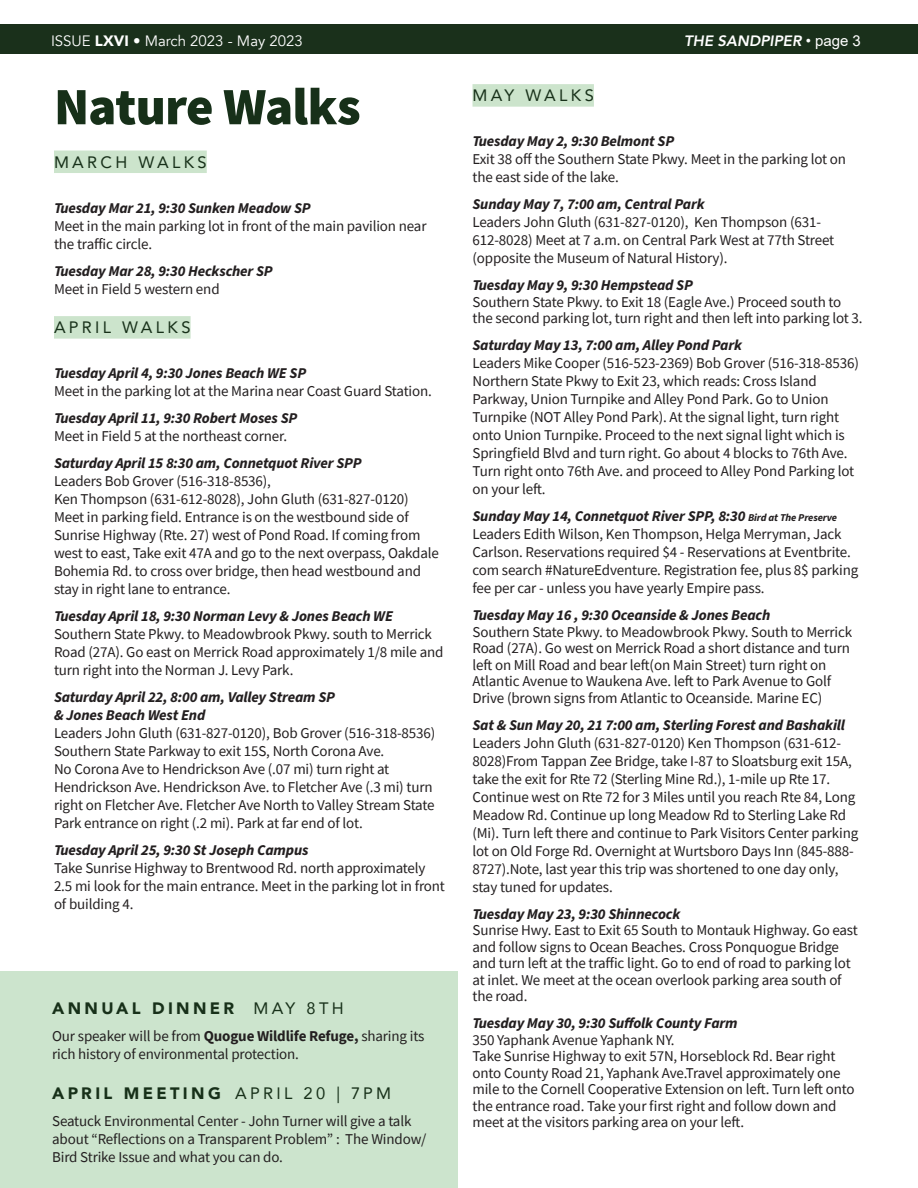
<style>
.page{position:relative;width:918px;height:1188px;background:#fff}
.page>*{position:absolute;margin:0;border:0;box-sizing:border-box;transform-origin:0 0}
.Cap_Light_Feature-Su{font:900 52.5px "Source Sans Pro";letter-spacing:-.015em;color:#173019}
.Cap_Light_Feature-Su-2{font:900 16.5px "Avenir";letter-spacing:.2em;color:#173019}
.Cap_Light_Feature-Su-3{font:16.5px "Avenir";letter-spacing:.205em;color:#173019}
.Cap_Light_Feature-Su-4{font:15px/18px "Source Sans Pro";letter-spacing:-.01em;color:#231f20}
.t1{font:italic 700 15px "Source Sans Pro";letter-spacing:-.01em;color:#231f20}
.t2{font:15px "Avenir";color:#fff}
.t3{font:italic 800 15px "Avenir";color:#fff}
.s1{font-weight:900}
.s2{font-family:"Arial";font-weight:400;font-style:normal}
.s3{font-size:10.5px}
.s4{font-weight:400}
.s5{font-weight:700}
</style>
<div class="page">
<div style="left:0;top:25px;width:918px;height:29px;background:#1a301b"></div>
<div style="left:54px;top:151px;width:153px;height:22px;background:#cce4cc"></div>
<div style="left:54px;top:316px;width:137px;height:23px;background:#cce4cc"></div>
<div style="left:472px;top:84px;width:122px;height:23px;background:#cce4cc"></div>
<div style="left:0;top:972px;width:457px;height:216px;background:#cce4cd"></div>
<p class="t2" style="left:51px;top:32px;width:253px">ISSUE <span class="s1">LXVI</span> • March 2023 - May 2023</p>
<p class="t3" style="left:684px;top:32px;width:178px">THE SANDPIPER <span class="s2">• page 3</span></p>
<p class="Cap_Light_Feature-Su" style="left:54px;top:71px;width:308px">Nature Walks</p>
<p class="Cap_Light_Feature-Su-3" style="left:54px;top:149px;width:154px">MARCH WALKS</p>
<p class="t1" style="left:54px;top:198px;width:258px">Tuesday Mar 21, 9:30 Sunken Meadow SP</p>
<p class="Cap_Light_Feature-Su-4" style="left:54px;top:217px;width:374px">Meet in the main parking lot in front of the main pavilion near the traffic circle.</p>
<p class="t1" style="left:54px;top:261px;width:220px">Tuesday Mar 28, 9:30 Heckscher SP</p>
<p class="Cap_Light_Feature-Su-4" style="left:54px;top:280px;width:167px">Meet in Field 5 western end</p>
<p class="Cap_Light_Feature-Su-3" style="left:54px;top:314px;width:138px">APRIL WALKS</p>
<p class="t1" style="left:54px;top:363px;width:254px">Tuesday April 4, 9:30 Jones Beach WE SP</p>
<p class="Cap_Light_Feature-Su-4" style="left:54px;top:382px;width:379px">Meet in the parking lot at the Marina near Coast Guard Station.</p>
<p class="t1" style="left:54px;top:408px;width:245px">Tuesday April 11, 9:30 Robert Moses SP</p>
<p class="Cap_Light_Feature-Su-4" style="left:54px;top:427px;width:235px">Meet in Field 5 at the northeast corner.</p>
<p class="t1" style="left:54px;top:453px;width:309px">Saturday April 15 8:30 am, Connetquot River SPP</p>
<p class="Cap_Light_Feature-Su-4" style="left:54px;top:472px;width:219px">Leaders Bob Grover (516-318-8536),</p>
<p class="Cap_Light_Feature-Su-4" style="left:54px;top:490px;width:356px">Ken Thompson (631-612-8028), John Gluth (631-827-0120)</p>
<p class="Cap_Light_Feature-Su-4" style="left:54px;top:508px;width:387px">Meet in parking field. Entrance is on the westbound side of Sunrise Highway (Rte. 27) west of Pond Road. If coming from west to east, Take exit 47A and go to the next overpass, Oakdale Bohemia Rd. to cross over bridge, then head westbound and stay in right lane to entrance.</p>
<p class="t1" style="left:54px;top:606px;width:341px">Tuesday April 18, 9:30 Norman Levy &amp; Jones Beach WE</p>
<p class="Cap_Light_Feature-Su-4" style="left:54px;top:625px;width:391px">Southern State Pkwy. to Meadowbrook Pkwy. south to Merrick<br>Road (27A). Go east on Merrick Road approximately 1/8 mile and turn right into the Norman J. Levy Park.</p>
<p class="t1" style="left:54px;top:687px;width:283px">Saturday April 22, 8:00 am, Valley Stream SP</p>
<p class="t1" style="left:54px;top:705px;width:153px">&amp; Jones Beach West End</p>
<p class="Cap_Light_Feature-Su-4" style="left:54px;top:724px;width:383px">Leaders John Gluth (631-827-0120), Bob Grover (516-318-8536)</p>
<p class="Cap_Light_Feature-Su-4" style="left:54px;top:742px;width:382px">Southern State Parkway to exit 15S, North Corona Ave.<br>No Corona Ave to Hendrickson Ave (.07 mi) turn right at Hendrickson Ave. Hendrickson Ave. to Fletcher Ave (.3 mi) turn right on Fletcher Ave. Fletcher Ave North to Valley Stream State Park entrance on right (.2 mi). Park at far end of lot.</p>
<p class="t1" style="left:54px;top:840px;width:256px">Tuesday April 25, 9:30 St Joseph Campus</p>
<p class="Cap_Light_Feature-Su-4" style="left:54px;top:859px;width:393px">Take Sunrise Highway to Brentwood Rd. north approximately<br>2.5 mi look for the main entrance. Meet in the parking lot in front of building 4.</p>
<p class="Cap_Light_Feature-Su-3" style="left:472px;top:82px;width:123px">MAY WALKS</p>
<p class="t1" style="left:472px;top:131px;width:203px">Tuesday May 2, 9:30 Belmont SP</p>
<p class="Cap_Light_Feature-Su-4" style="left:472px;top:150px;width:375px">Exit 38 off the Southern State Pkwy. Meet in the parking lot on the east side of the lake.</p>
<p class="t1" style="left:472px;top:194px;width:234px">Sunday May 7, 7:00 am, Central Park</p>
<p class="Cap_Light_Feature-Su-4" style="left:472px;top:213px;width:363px">Leaders John Gluth (631-827-0120), Ken Thompson (631-<br>612-8028) Meet at 7 a.m. on Central Park West at 77th Street (opposite the Museum of Natural History).</p>
<p class="t1" style="left:472px;top:275px;width:222px">Tuesday May 9, 9:30 Hempstead SP</p>
<p class="Cap_Light_Feature-Su-4" style="left:472px;top:294px;width:392px;line-height:16.5px">Southern State Pkwy. to Exit 18 (Eagle Ave.) Proceed south to the second parking lot, turn right and then left into parking lot 3.</p>
<p class="t1" style="left:472px;top:335px;width:271px">Saturday May 13, 7:00 am, Alley Pond Park</p>
<p class="Cap_Light_Feature-Su-4" style="left:472px;top:354px;width:388px">Leaders Mike Cooper (516-523-2369) Bob Grover (516-318-8536)</p>
<p class="Cap_Light_Feature-Su-4" style="left:472px;top:372px;width:383px">Northern State Pkwy to Exit 23, which reads: Cross Island Parkway, Union Turnpike and Alley Pond Park. Go to Union Turnpike (NOT Alley Pond Park). At the signal light, turn right onto Union Turnpike. Proceed to the next signal light which is Springfield Blvd and turn right. Go about 4 blocks to 76th Ave.<br>Turn right onto 76th Ave. and proceed to Alley Pond Parking lot on your left.</p>
<p class="t1" style="left:472px;top:506px;width:366px">Sunday May 14, Connetquot River SPP, 8:30 <span class="s3">Bird at The Preserve</span></p>
<p class="Cap_Light_Feature-Su-4" style="left:472px;top:525px;width:387px">Leaders Edith Wilson, Ken Thompson, Helga Merryman, Jack Carlson. Reservations required $4 - Reservations at Eventbrite. com search #NatureEdventure. Registration fee, plus 8$ parking fee per car - unless you have yearly Empire pass.</p>
<p class="t1" style="left:472px;top:605px;width:299px">Tuesday May 16 , 9:30 Oceanside &amp; Jones Beach</p>
<p class="Cap_Light_Feature-Su-4" style="left:472px;top:624px;width:381px;line-height:16.5px">Southern State Pkwy. to Meadowbrook Pkwy. South to Merrick Road (27A). Go west on Merrick Road a short distance and turn left on Mill Road and bear left(on Main Street) turn right on Atlantic Avenue to Waukena Ave. left to Park Avenue to Golf Drive (brown signs from Atlantic to Oceanside. Marine EC)</p>
<p class="t1" style="left:472px;top:715px;width:374px">Sat &amp; Sun May 20, 21 7:00 am, Sterling Forest and Bashakill</p>
<p class="Cap_Light_Feature-Su-4" style="left:472px;top:734px;width:387px">Leaders John Gluth (631-827-0120) Ken Thompson (631-612- 8028)From Tappan Zee Bridge, take I-87 to Sloatsburg exit 15A, take the exit for Rte 72 (Sterling Mine Rd.), 1-mile up Rte 17.<br>Continue west on Rte 72 for 3 Miles until you reach Rte 84, Long Meadow Rd. Continue up long Meadow Rd to Sterling Lake Rd (Mi). Turn left there and continue to Park Visitors Center parking lot on Old Forge Rd. Overnight at Wurtsboro Days Inn (845-888- 8727).Note, last year this trip was shortened to one day only, stay tuned for updates.</p>
<p class="t1" style="left:472px;top:904px;width:209px">Tuesday May 23, 9:30 Shinnecock</p>
<p class="Cap_Light_Feature-Su-4" style="left:472px;top:922px;width:387px;line-height:16.5px">Sunrise Hwy. East to Exit 65 South to Montauk Highway. Go east and follow signs to Ocean Beaches. Cross Ponquogue Bridge and turn left at the traffic light. Go to end of road to parking lot at inlet. We meet at the ocean overlook parking area south of the road.</p>
<p class="t1" style="left:472px;top:1013px;width:267px">Tuesday May 30, 9:30 Suffolk County Farm</p>
<p class="Cap_Light_Feature-Su-4" style="left:472px;top:1031px;width:204px">350 Yaphank Avenue Yaphank NY.</p>
<p class="Cap_Light_Feature-Su-4" style="left:472px;top:1048px;width:384px;line-height:16.5px">Take Sunrise Highway to exit 57N, Horseblock Rd. Bear right onto County Road 21, Yaphank Ave.Travel approximately one mile to the Cornell Cooperative Extension on left. Turn left onto the entrance road. Take your first right and follow down and meet at the visitors parking area on your left.</p>
<p class="Cap_Light_Feature-Su-2" style="left:52px;top:994px;width:293px">ANNUAL DINNER <span class="s4">MAY 8TH</span></p>
<p class="Cap_Light_Feature-Su-4" style="left:52px;top:1027px;width:374px">Our speaker will be from <span class="s5">Quogue Wildlife Refuge,</span> sharing its rich history of environmental protection.</p>
<p class="Cap_Light_Feature-Su-2" style="left:52px;top:1079px;width:340px">APRIL MEETING <span class="s4">APRIL 20 | 7PM</span></p>
<p class="Cap_Light_Feature-Su-4" style="left:52px;top:1112px;width:376px">Seatuck Environmental Center - John Turner will give a talk about “Reflections on a Transparent Problem” : The Window/<br>Bird Strike Issue and what you can do.</p>
</div>
